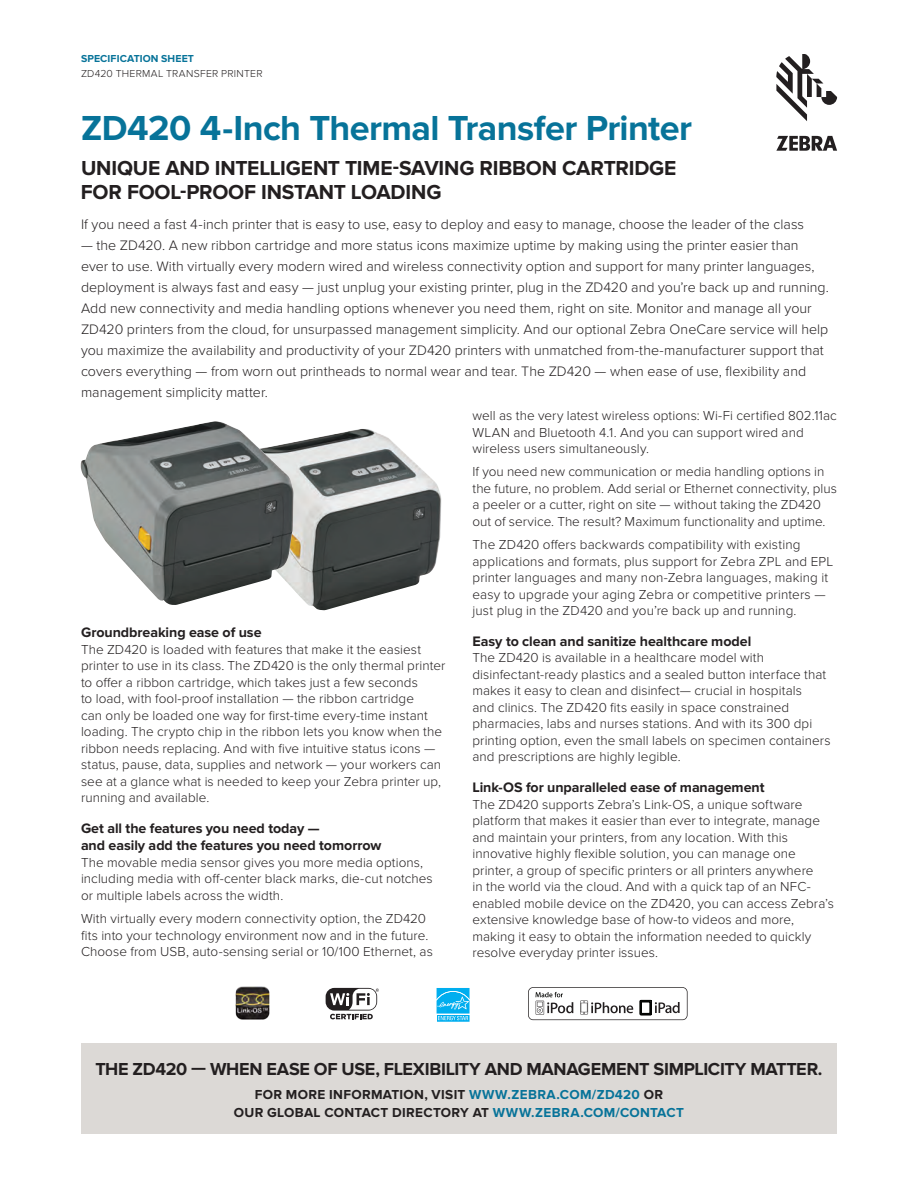
<style>
.page{position:relative;width:918px;height:1188px;background:#fff}
.page>*{position:absolute;margin:0;border:0;box-sizing:border-box;transform-origin:0 0}
.t1{font:700 36px "Proxima Nova";letter-spacing:-.015em;color:#077399}
.t2{font:700 21px/24px "Proxima Nova";letter-spacing:-.005em;color:#231f20}
.t3{font:700 18px "Proxima Nova";letter-spacing:-.015em;color:#231f20}
.t4{font:300 14.25px/21px "Proxima Nova";color:#231f20}
.t5{font:700 14.25px/17.2px "Proxima Nova";letter-spacing:-.005em;color:#231f20}
.t6{font:300 13.5px/16.5px "Proxima Nova";letter-spacing:.005em;color:#231f20}
.t7{font:700 13.5px/18px "Proxima Nova";letter-spacing:.025em;color:#231f20;text-align:center}
.t8{font:300 10.5px "Proxima Nova";letter-spacing:.03em;color:#231f20}
.t9{font:700 10.5px "Proxima Nova";letter-spacing:.015em;color:#077399}
.s1{color:#077399}
</style>
<div class="page">
<svg style="left:776px;top:54px;width:61px;height:67px"></svg>
<svg style="left:776px;top:136px;width:61px;height:15px"></svg>
<div style="left:81px;top:1044px;width:756px;height:90px;background:#dcd9d6"></div>
<div style="left:326px;top:988px;width:51px;height:23px;background:#231f20;border-radius:9px"></div>
<svg style="left:330px;top:989px;width:49px;height:30px"></svg>
<img style="left:235px;top:986px;width:35px;height:34px">
<svg style="left:528px;top:987px;width:160px;height:33px"></svg>
<div style="left:436px;top:987px;width:34px;height:27px;background:#f8fcfe"></div>
<svg style="left:436px;top:988px;width:34px;height:34px"></svg>
<img style="left:294px;top:429px;width:148px;height:181px">
<img style="left:81px;top:421px;width:213px;height:184px">
<p class="t9" style="left:81px;top:53px;width:114px">SPECIFICATION SHEET</p>
<p class="t8" style="left:81px;top:67px;width:183px">ZD420 Thermal transfer Printer</p>
<h1 class="t1" style="left:81px;top:107px;width:613px">ZD420 4-INCH THERMAL TRANSFER PRINTER</h1>
<h2 class="t2" style="left:81px;top:156px;width:595px">UNIQUE AND INTELLIGENT TIME-SAVING RIBBON CARTRIDGE<br>FOR FOOL-PROOF INSTANT LOADING</h2>
<p class="t4" style="left:81px;top:214px;width:725px">If you need a fast 4-inch printer that is easy to use, easy to deploy and easy to manage, choose the leader of the class</p>
<p class="t4" style="left:81px;top:235px;width:749px">— the ZD420. A new ribbon cartridge and more status icons maximize uptime by making using the printer easier than ever to use. With virtually every modern wired and wireless connectivity option and support for many printer languages, deployment is always fast and easy — just unplug your existing printer, plug in the ZD420 and you’re back up and running.<br>Add new connectivity and media handling options whenever you need them, right on site. Monitor and manage all your ZD420 printers from the cloud, for unsurpassed management simplicity. And our optional Zebra OneCare service will help you maximize the availability and productivity of your ZD420 printers with unmatched from-the-manufacturer support that covers everything — from worn out printheads to normal wear and tear. The ZD420 — when ease of use, flexibility and management simplicity matter.</p>
<p class="t5" style="left:81px;top:624px;width:182px">GROUNDBREAKING EASE OF USE</p>
<p class="t6" style="left:81px;top:641px;width:366px">The ZD420 is loaded with features that make it the easiest printer to use in its class. The ZD420 is the only thermal printer to offer a ribbon cartridge, which takes just a few seconds<br>to load, with fool-proof installation — the ribbon cartridge<br>can only be loaded one way for first-time every-time instant loading. The crypto chip in the ribbon lets you know when the ribbon needs replacing. And with five intuitive status icons — status, pause, data, supplies and network — your workers can see at a glance what is needed to keep your Zebra printer up, running and available.</p>
<p class="t5" style="left:81px;top:820px;width:302px">GET ALL THE FEATURES YOU NEED TODAY —<br>AND EASILY ADD THE FEATURES YOU NEED TOMORROW</p>
<p class="t6" style="left:81px;top:854px;width:353px">The movable media sensor gives you more media options, including media with off-center black marks, die-cut notches or multiple labels across the width.</p>
<p class="t6" style="left:81px;top:910px;width:353px">With virtually every modern connectivity option, the ZD420 fits into your technology environment now and in the future.<br>Choose from USB, auto-sensing serial or 10/100 Ethernet, as</p>
<p class="t6" style="left:472px;top:408px;width:366px">well as the very latest wireless options: Wi-Fi certified 802.11ac<br>WLAN</p>
<p class="t6" style="left:472px;top:424px;width:333px;text-indent:41px">and Bluetooth 4.1. And you can support wired and wireless users simultaneously.</p>
<p class="t6" style="left:472px;top:464px;width:366px">If you need new communication or media handling options in the future, no problem. Add serial or Ethernet connectivity, plus a peeler or a cutter, right on site — without taking the ZD420 out of service. The result? Maximum functionality and uptime.</p>
<p class="t6" style="left:473px;top:537px;width:361px">The ZD420 offers backwards compatibility with existing applications and formats, plus support for Zebra ZPL and EPL printer languages and many non-Zebra languages, making it easy to upgrade your aging Zebra or competitive printers — just plug in the ZD420 and you’re back up and running.</p>
<p class="t5" style="left:472px;top:633px;width:280px">EASY TO CLEAN AND SANITIZE HEALTHCARE MODEL</p>
<p class="t6" style="left:472px;top:650px;width:360px">The ZD420 is available in a healthcare model with disinfectant-ready plastics and a sealed button interface that makes it easy to clean and disinfect— crucial in hospitals<br>and clinics. The ZD420 fits easily in space constrained pharmacies, labs and nurses stations. And with its 300 dpi printing option, even the small labels on specimen containers and prescriptions are highly legible.</p>
<p class="t5" style="left:472px;top:779px;width:294px">LINK-OS FOR UNPARALLELED EASE OF MANAGEMENT</p>
<p class="t6" style="left:472px;top:796px;width:363px">The ZD420 supports Zebra’s Link-OS, a unique software platform that makes it easier than ever to integrate, manage and maintain your printers, from any location. With this innovative highly flexible solution, you can manage one printer, a group of specific printers or all printers anywhere<br>in the world via the cloud. And with a quick tap of an NF C&shy;enabled mobile device on the ZD420, you can access Zebra’s extensive knowledge base of how-to videos and more, making it easy to obtain the information needed to quickly resolve everyday printer issues.</p>
<h3 class="t3" style="left:95px;top:1058px;width:12px">THE</h3>
<h3 class="t3" style="left:133px;top:1058px;width:692px">ZD420 — WHE N EASE OF USE , FLEXIBILITY AND MANAGEMENT SIMPLICITY MATTER.</h3>
<p class="t7" style="left:234px;top:1086px;width:452px">FOR MORE INFORMATION, VISIT <span class="s1">WWW.ZEBRA.COM/ZD420</span> OR<br>OUR GLOBAL CONTACT DIREC TORY AT <span class="s1">WWW.ZE BRA.COM/CONTACT</span></p>
</div>
